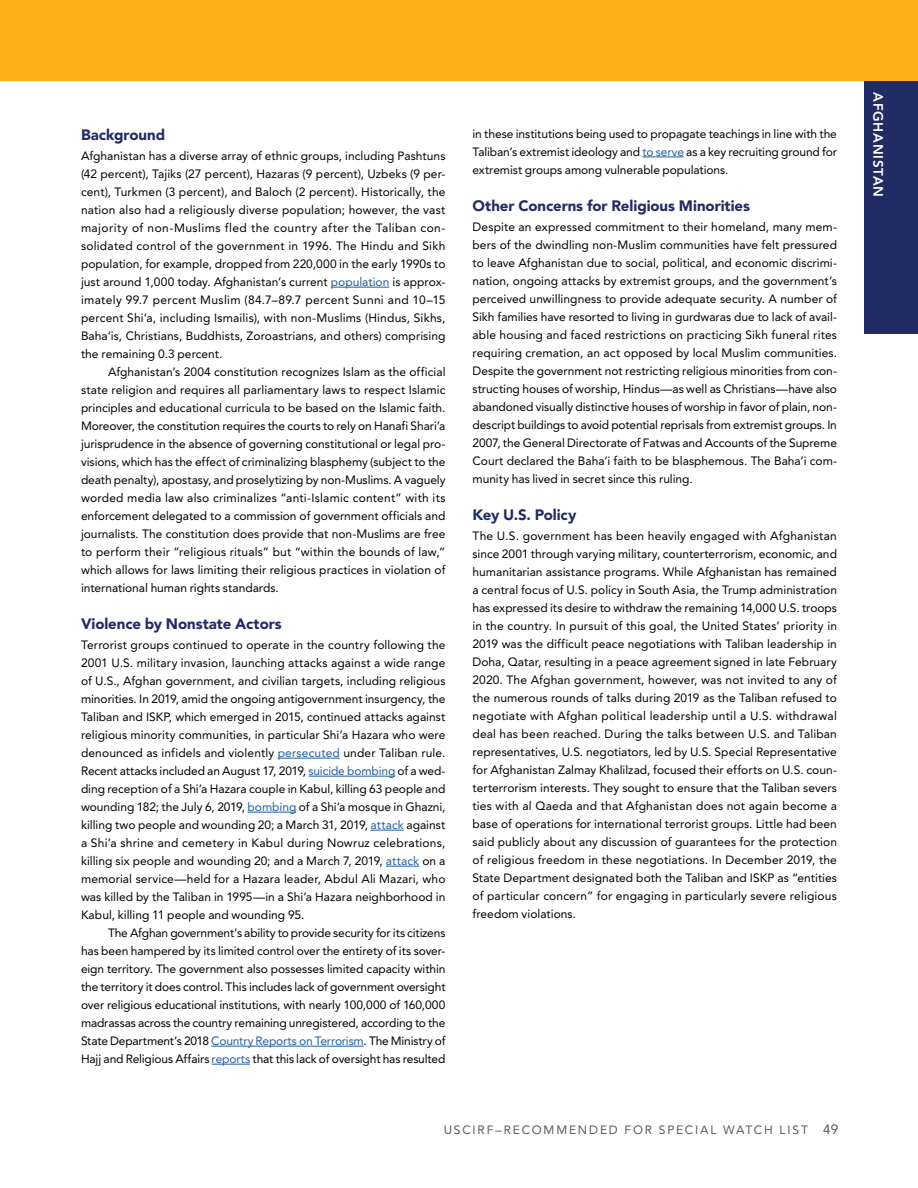
<style>
.page{position:relative;width:918px;height:1188px;background:#fff}
.page>*{position:absolute;margin:0;border:0;box-sizing:border-box;transform-origin:0 0}
.t1{font:900 15px "Avenir LT Std";letter-spacing:-.005em;color:#212c65}
.t2{font:800 13.5px "Avenir LT Std";letter-spacing:.06em;color:#fff}
.t3{font:12px/18px "Avenir LT Std";color:#000;text-align:justify}
.t4{font:12px "Avenir LT Std";letter-spacing:.15em;color:#58595b}
.s1{color:#215e9e}
.s2{font-size:13.5px}
</style>
<div class="page">
<div style="left:864px;top:80px;width:54px;height:253px;background:#212c65"></div>
<div style="left:0;top:0;width:918px;height:81px;background:#fcaf17"></div>
<hr style="left:331px;top:287px;width:58px;height:1px;background:#215e9e">
<hr style="left:278px;top:758px;width:62px;height:1px;background:#215e9e">
<hr style="left:308px;top:776px;width:87px;height:1px;background:#215e9e">
<hr style="left:248px;top:812px;width:48px;height:1px;background:#215e9e">
<hr style="left:371px;top:830px;width:33px;height:1px;background:#215e9e">
<hr style="left:386px;top:866px;width:33px;height:1px;background:#215e9e">
<hr style="left:211px;top:1046px;width:153px;height:1px;background:#215e9e">
<hr style="left:212px;top:1064px;width:38px;height:1px;background:#215e9e">
<hr style="left:642px;top:157px;width:42px;height:1px;background:#215e9e">
<p class="t1" style="left:81px;top:126px;width:86px">Background</p>
<p class="t3" style="left:81px;top:147px;width:366px">Afghanistan has a diverse array of ethnic groups, including Pashtuns (42 percent), Tajiks (27 percent), Hazaras (9 percent), Uzbeks (9 per&shy;cent), Turkmen (3 percent), and Baloch (2 percent). Historically, the nation also had a religiously diverse population; however, the vast majority of non-Muslims fled the country after the Taliban con&shy;solidated control of the government in 1996. The Hindu and Sikh population, for example, dropped from 220,000 in the early 1990s to just around 1,000 today. Afghanistan’s current <span class="s1">population</span> is approx&shy;imately 99.7 percent Muslim (84.7–89.7 percent Sunni and 10–15 percent Shi’a, including Ismailis), with non-Muslims (Hindus, Sikhs, Baha’is, Christians, Buddhists, Zoroastrians, and others) comprising the remaining 0.3 percent.</p>
<p class="t3" style="left:81px;top:363px;width:366px;text-indent:27px">Afghanistan’s 2004 constitution recognizes Islam as the official state religion and requires all parliamentary laws to respect Islamic principles and educational curricula to be based on the Islamic faith.<br>Moreover, the constitution requires the courts to rely on Hanafi Shari’a jurisprudence in the absence of governing constitutional or legal pro&shy;visions, which has the effect of criminalizing blasphemy (subject to the death penalty), apostasy, and proselytizing by non-Muslims. A vaguely worded media law also criminalizes “anti-Islamic content” with its enforcement delegated to a commission of government officials and journalists. The constitution does provide that non-Muslims are free to perform their “religious rituals” but “within the bounds of law,” which allows for laws limiting their religious practices in violation of international human rights standards.</p>
<p class="t1" style="left:81px;top:615px;width:202px">Violence by Nonstate Actors</p>
<p class="t3" style="left:81px;top:636px;width:366px">Terrorist groups continued to operate in the country following the 2001 U.S. military invasion, launching attacks against a wide range of U.S., Afghan government, and civilian targets, including religious minorities. In 2019, amid the ongoing antigovernment insurgency, the Taliban and ISKP, which emerged in 2015, continued attacks against religious minority communities, in particular Shi’a Hazara who were denounced as infidels and violently <span class="s1">persecuted</span> under Taliban rule.<br>Recent attacks included an August 17, 2019, <span class="s1">suicide bombing</span> of a wed&shy;ding reception of a Shi’a Hazara couple in Kabul, killing 63 people and wounding 182; the July 6, 2019, <span class="s1">bombing</span> of a Shi’a mosque in Ghazni, killing two people and wounding 20; a March 31, 2019, <span class="s1">attack</span> against a Shi’a shrine and cemetery in Kabul during Nowruz celebrations, killing six people and wounding 20; and a March 7, 2019, <span class="s1">attack</span> on a memorial service—held for a Hazara leader, Abdul Ali Mazari, who was killed by the Taliban in 1995—in a Shi’a Hazara neighborhood in Kabul, killing 11 people and wounding 95.</p>
<p class="t3" style="left:81px;top:924px;width:366px;text-indent:27px">The Afghan government’s ability to provide security for its citizens has been hampered by its limited control over the entirety of its sover&shy;eign territory. The government also possesses limited capacity within the territory it does control. This includes lack of government oversight over religious educational institutions, with nearly 100,000 of 160,000 madrassas across the country remaining unregistered, according to the State Department’s 2018 <span class="s1">Country Reports on Terrorism</span>. The Ministry of Hajj and Religious Affairs <span class="s1">reports</span> that this lack of oversight has resulted</p>
<p class="t3" style="left:472px;top:125px;width:366px">in these institutions being used to propagate teachings in line with the Taliban’s extremist ideology and <span class="s1">to serve</span> as a key recruiting ground for extremist groups among vulnerable populations.</p>
<p class="t1" style="left:472px;top:197px;width:279px">Other Concerns for Religious Minorities</p>
<p class="t3" style="left:472px;top:218px;width:366px">Despite an expressed commitment to their homeland, many mem&shy;bers of the dwindling non-Muslim communities have felt pressured to leave Afghanistan due to social, political, and economic discrimi&shy;nation, ongoing attacks by extremist groups, and the government’s perceived unwillingness to provide adequate security. A number of Sikh families have resorted to living in gurdwaras due to lack of avail&shy;able housing and faced restrictions on practicing Sikh funeral rites requiring cremation, an act opposed by local Muslim communities.<br>Despite the government not restricting religious minorities from con&shy;structing houses of worship, Hindus—as well as Christians—have also abandoned visually distinctive houses of worship in favor of plain, non&shy;descript buildings to avoid potential reprisals from extremist groups. In 2007, the General Directorate of Fatwas and Accounts of the Supreme Court declared the Baha’i faith to be blasphemous. The Baha’i com&shy;munity has lived in secret since this ruling.</p>
<p class="t1" style="left:472px;top:506px;width:105px">Key U.S. Policy</p>
<p class="t3" style="left:472px;top:527px;width:366px">The U.S. government has been heavily engaged with Afghanistan since 2001 through varying military, counterterrorism, economic, and humanitarian assistance programs. While Afghanistan has remained a central focus of U.S. policy in South Asia, the Trump administration has expressed its desire to withdraw the remaining 14,000 U.S. troops in the country. In pursuit of this goal, the United States’ priority in 2019 was the difficult peace negotiations with Taliban leadership in Doha, Qatar, resulting in a peace agreement signed in late February 2020. The Afghan government, however, was not invited to any of the numerous rounds of talks during 2019 as the Taliban refused to negotiate with Afghan political leadership until a U.S. withdrawal deal has been reached. During the talks between U.S. and Taliban representatives, U.S. negotiators, led by U.S. Special Representative for Afghanistan Zalmay Khalilzad, focused their efforts on U.S. coun&shy;terterrorism interests. They sought to ensure that the Taliban severs ties with al Qaeda and that Afghanistan does not again become a base of operations for international terrorist groups. Little had been said publicly about any discussion of guarantees for the protection of religious freedom in these negotiations. In December 2019, the State Department designated both the Taliban and ISKP as “entities of particular concern” for engaging in particularly severe religious freedom violations.</p>
<p class="t4" style="left:444px;top:1123px;width:396px">USCIRF–RECOMMENDED FOR SPECIAL WATCH LIST <span class="s2">49</span></p>
<p class="t2" style="left:886px;top:92px;width:107px;rotate:90deg">AFGHANISTAN</p>
</div>
